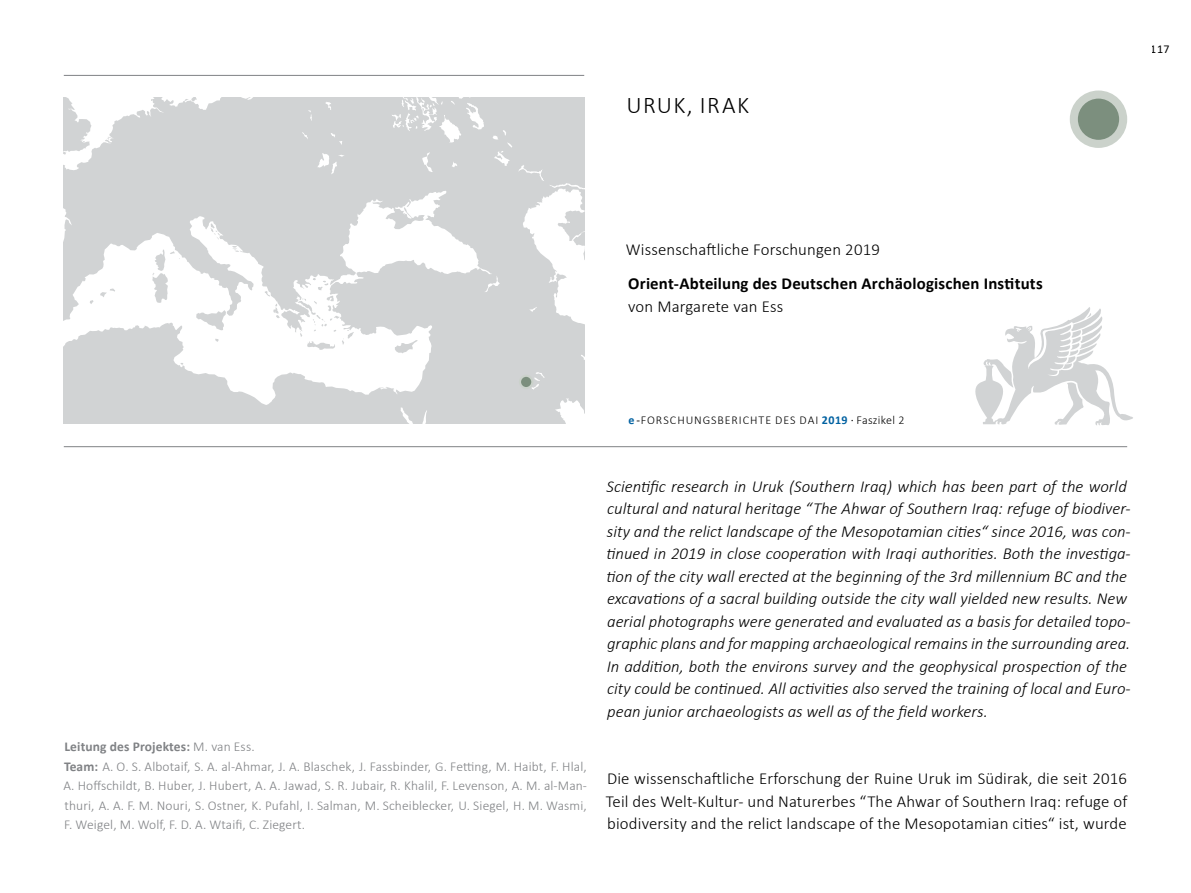
<style>
.page{position:relative;width:1191px;height:893px;background:#fff}
.page>*{position:absolute;margin:0;border:0;box-sizing:border-box;transform-origin:0 0}
.t1{font:300 24px "Calibri";letter-spacing:.055em;color:#000}
.t2{font:italic 300 16.8px/22.5px "Calibri";color:#000}
.t3{font:300 16.8px/22.5px "Calibri";letter-spacing:.01em;color:#000;text-align:justify}
.t4{font:700 16.8px "Calibri";letter-spacing:.01em;color:#000}
.t5{font:300 13.5px/19.5px "Calibri";letter-spacing:.01em;color:#808285}
.t6{font:300 12px "Calibri";letter-spacing:.08em;color:#000}
.t7{font:12px "Calibri";color:#000}
.s1{font-weight:700;color:#0061a1}
.s2{font-weight:400}
.s3{font-weight:700}
</style>
<div class="page">
<svg style="left:1073px;top:95px;width:50px;height:49px;background:#879889"></svg>
<div style="left:1069px;top:91px;width:58px;height:57px;border:8px solid #cbd2cb;border-radius:50%"></div>
<hr style="left:64px;top:75px;width:520px;height:1px;background:#808285">
<hr style="left:64px;top:446px;width:1063px;height:1px;background:#808285">
<svg style="left:975px;top:307px;width:158px;height:119px"></svg>
<svg style="left:64px;top:98px;width:520px;height:326px;fill:#d1d3d4"></svg>
<div style="left:520px;top:376px;width:12px;height:12px;background:#7c8f7e;border-radius:50%"></div>
<div style="left:519px;top:375px;width:14px;height:14px;border:2px solid #cbd2cb;border-radius:50%"></div>
<h1 class="t1" style="left:626px;top:90px;width:124px">Uru k, Irak</h1>
<p class="t7" style="left:1151px;top:41px;width:20px">117</p>
<p class="t3" style="left:626px;top:238px;width:255px">Wissenschaftliche Forschungen 2019</p>
<p class="t4" style="left:628px;top:272px;width:416px">Orient-Abteilung des Deutschen Archäologischen Instituts</p>
<p class="t3" style="left:628px;top:295px;width:156px">von Margarete van Ess</p>
<p class="t6" style="left:628px;top:413px;width:278px"><span class="s1">e</span><span class="s2">-</span>Forschungsberichte des DAI <span class="s1">2019</span> <span class="s2">·</span> Faszikel 2</p>
<p class="t5" style="left:63px;top:737px;width:525px"><span class="s3">Leitung des Projektes:</span> M. van Ess.<br><span class="s3">Team:</span> A. O. S. Albotaif, S. A. al-Ahmar, J. A. Blaschek, J. Fassbinder, G. Fetting, M. Haibt, F. Hlal, A. Hoffschildt, B. Huber, J. Hubert, A. A. Jawad, S. R. Jubair, R. Khalil, F. Levenson, A. M. al-Man&shy;thuri, A. A. F. M. Nouri, S. Ostner, K. Pufahl, I. Salman, M. Scheiblecker, U. Siegel, H. M. Wasmi, F. Weigel, M. Wolf, F. D. A. Wtaifi, C. Ziegert.</p>
<p class="t2" style="left:606px;top:475px;width:525px">Scientific research in Uruk (Southern Iraq) which has been part of the world cultural and natural heritage “The Ahwar of Southern Iraq: refuge of biodiver&shy;sity and the relict landscape of the Mesopotamian cities“ since 2016, was con&shy;tinued in 2019 in close cooperation with Iraqi authorities. Both the investiga&shy;tion of the city wall erected at the beginning of the 3rd millennium BC and the excavations of a sacral building outside the city wall yielded new results. New aerial photographs were generated and evaluated as a basis for detailed topo&shy;graphic plans and for mapping archaeological remains in the surrounding area.<br>In addition, both the environs survey and the geophysical prospection of the city could be continued. All activities also served the training of local and Euro&shy;pean junior archaeologists as well as of the field workers.</p>
<p class="t3" style="left:606px;top:767px;width:523px">Die wissenschaftliche Erforschung der Ruine Uruk im Südirak, die seit 2016<br>Teil des Welt-Kultur- und Naturerbes “The Ahwar of Southern Iraq: refuge of biodiversity and the relict landscape of the Mesopotamian cities“ ist, wurde</p>
</div>
